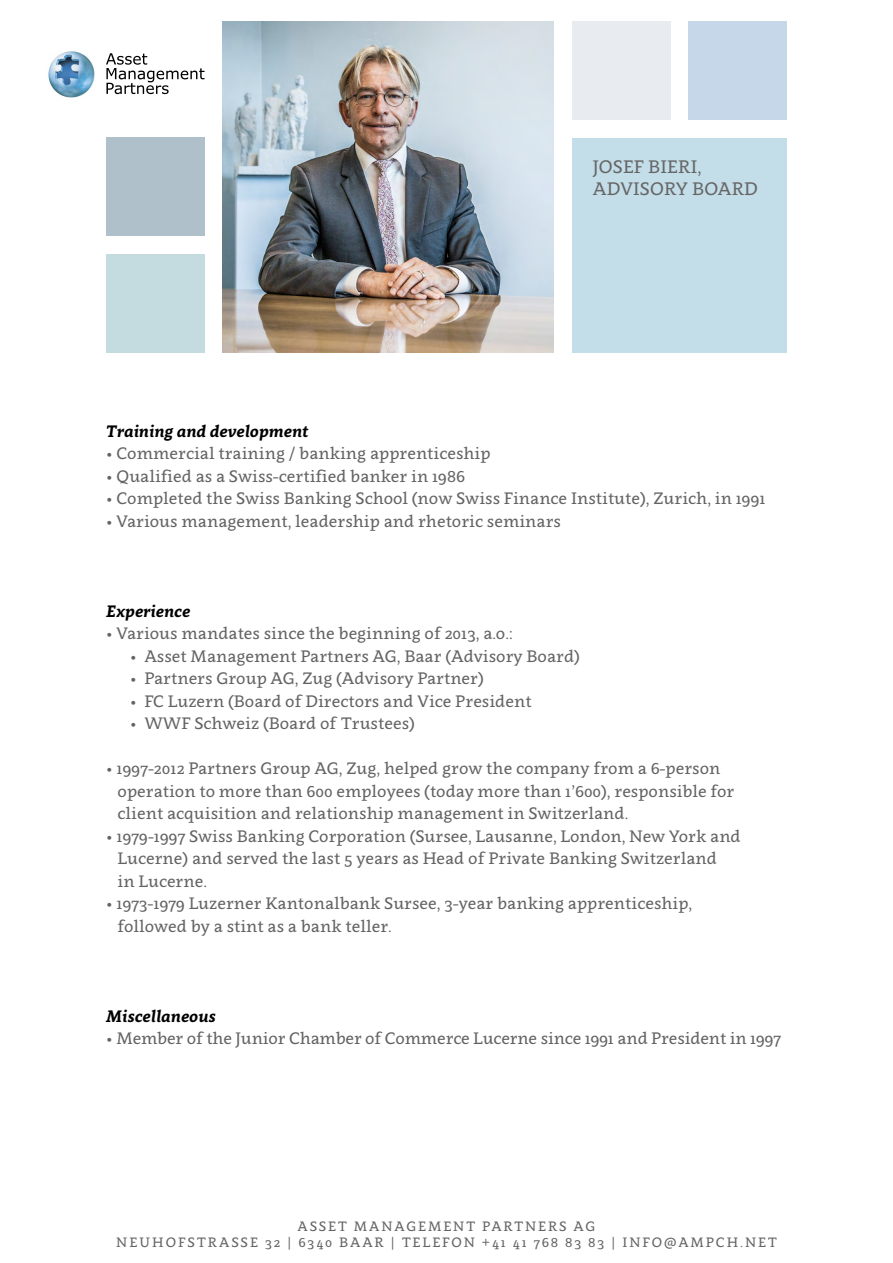
<style>
.page{position:relative;width:893px;height:1263px;background:#fff}
.page>*{position:absolute;margin:0;border:0;box-sizing:border-box;transform-origin:0 0}
.t1{font:18px/21.6px "Clavo";letter-spacing:.01em;color:#666665}
.t2{font:16.5px "Clavo";color:#646363}
.t3{font:italic 700 16.5px "Clavo";color:#000}
.t4{font:13.5px "Clavo";letter-spacing:.14em;color:#646363}
</style>
<div class="page">
<div style="left:572px;top:138px;width:215px;height:215px;background:#c3dde9"></div>
<div style="left:572px;top:21px;width:98px;height:98px;background:#e8ebf0"></div>
<div style="left:688px;top:21px;width:98px;height:98px;background:#c6d7e9"></div>
<div style="left:106px;top:138px;width:99px;height:98px;background:#afc0ca"></div>
<div style="left:106px;top:254px;width:99px;height:99px;background:#c4dce0"></div>
<img style="left:48px;top:51px;width:47px;height:47px">
<svg style="left:106px;top:53px;width:99px;height:41px"></svg>
<img style="left:223px;top:21px;width:331px;height:332px">
<p class="t1" style="left:593px;top:155px;width:167px">JOSEF BIERI,<br>ADVISORY BOARD</p>
<p class="t3" style="left:106px;top:419px;width:204px">Training and development</p>
<p class="t2" style="left:106px;top:442px;width:386px">• Commercial training / banking apprenticeship</p>
<p class="t2" style="left:106px;top:464px;width:360px">• Qualified as a Swiss-certified banker in 1986</p>
<p class="t2" style="left:106px;top:487px;width:661px">• Completed the Swiss Banking School (now Swiss Finance Institute), Zurich, in 1991</p>
<p class="t2" style="left:106px;top:509px;width:456px">• Various management, leadership and rhetoric seminars</p>
<p class="t3" style="left:106px;top:599px;width:85px">Experience</p>
<p class="t2" style="left:106px;top:622px;width:408px">• Various mandates since the beginning of 2013, a.o.:</p>
<p class="t2" style="left:130px;top:644px;width:451px">• Asset Management Partners AG, Baar (Advisory Board)</p>
<p class="t2" style="left:130px;top:667px;width:355px">• Partners Group AG, Zug (Advisory Partner)</p>
<p class="t2" style="left:130px;top:689px;width:403px">• FC Luzern (Board of Directors and Vice President</p>
<p class="t2" style="left:130px;top:712px;width:286px">• WWF Schweiz (Board of Trustees)</p>
<p class="t2" style="left:106px;top:757px;width:616px">• 1997-2012 Partners Group AG, Zug, helped grow the company from a 6-person</p>
<p class="t2" style="left:118px;top:779px;width:618px">operation to more than 600 employees (today more than 1’600), responsible for</p>
<p class="t2" style="left:118px;top:802px;width:512px">client acquisition and relationship management in Switzerland.</p>
<p class="t2" style="left:106px;top:824px;width:636px">• 1979-1997 Swiss Banking Corporation (Sursee, Lausanne, London, New York and</p>
<p class="t2" style="left:118px;top:847px;width:601px">Lucerne) and served the last 5 years as Head of Private Banking Switzerland</p>
<p class="t2" style="left:118px;top:869px;width:91px">in Lucerne.</p>
<p class="t2" style="left:106px;top:892px;width:588px">• 1973-1979 Luzerner Kantonalbank Sursee, 3-year banking apprenticeship,</p>
<p class="t2" style="left:118px;top:914px;width:276px">followed by a stint as a bank teller.</p>
<p class="t3" style="left:106px;top:1004px;width:111px">Miscellaneous</p>
<p class="t2" style="left:106px;top:1027px;width:676px">• Member of the Junior Chamber of Commerce Lucerne since 1991 and President in 1997</p>
<p class="t4" style="left:298px;top:1217px;width:299px">ASSET MANAGEMENT PARTNERS AG</p>
<p class="t4" style="left:116px;top:1233px;width:662px">NEUHOFSTRASSE 32 | 6340 BAAR | TELEFON +41 41 768 83 83 | INFO@AMPCH.NET</p>
</div>
